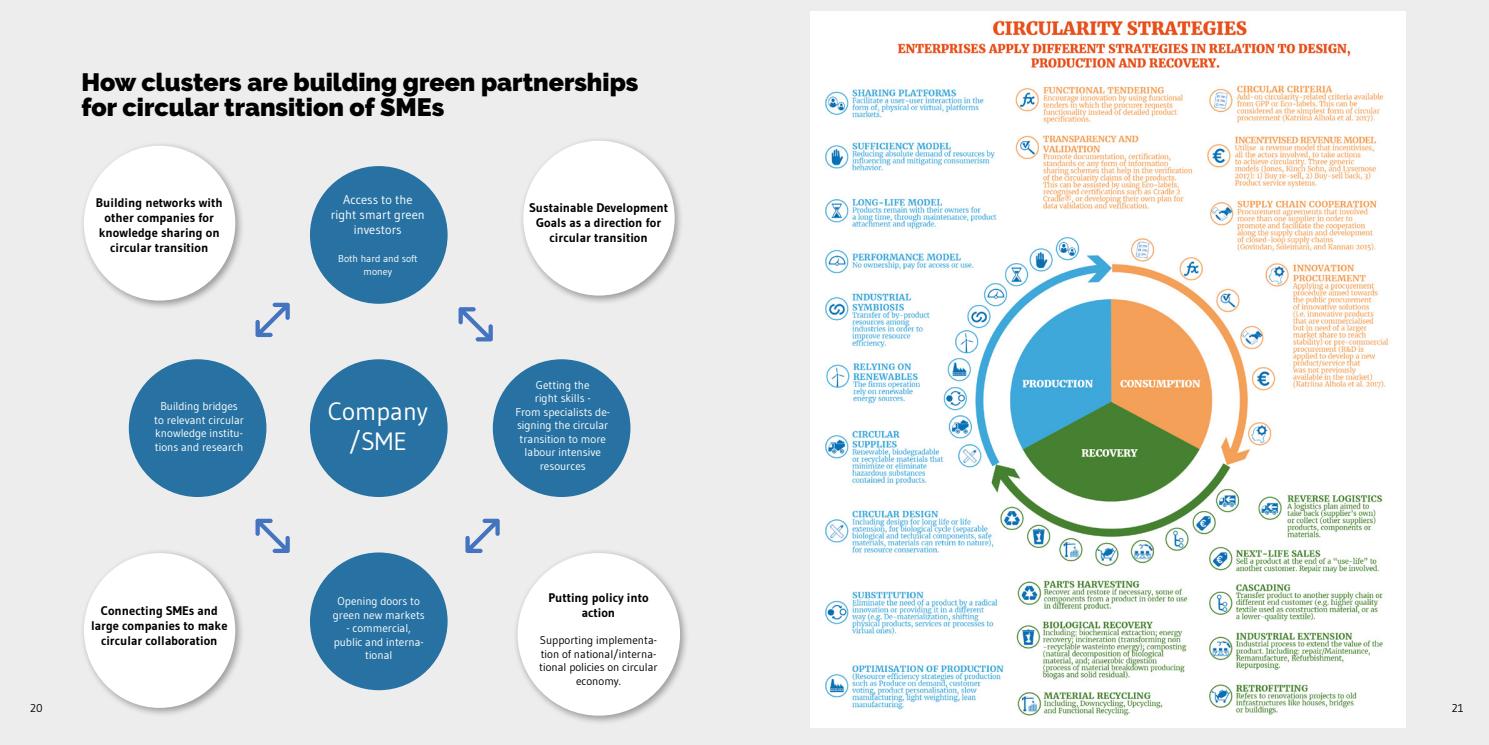
<style>
.page{position:relative;width:1489px;height:745px;background:#fff}
.page>*{position:absolute;margin:0;border:0;box-sizing:border-box;transform-origin:0 0}
.t1{font:900 25px/25px "Raleway";color:#000}
.t2{font:25px/30px "Gudea";color:#fff;text-align:center}
.t3{font:700 12.5px/15px "Gudea";color:#020203;text-align:center}
.t4{font:12.5px/15px "Gudea";color:#fff;text-align:center}
.t5{font:11.25px/13.5px "Gudea";color:#fff;text-align:center}
.t6{font:11.25px/13.5px "Gudea";color:#020203;text-align:center}
.t7{font:11.25px "Gudea";color:#000}
.t8{font:10px/12px "Gudea";color:#fff;text-align:center}
</style>
<div class="page">
<div style="left:0;top:0;width:744px;height:744px;background:#eeeded"></div>
<div style="left:744px;top:0;width:744px;height:744px;background:#eeeded"></div>
<div style="left:310px;top:166px;width:137px;height:137px;background:#2772a2;border-radius:50%"></div>
<div style="left:310px;top:359px;width:137px;height:137px;background:#2772a2;border-radius:50%"></div>
<div style="left:493px;top:359px;width:137px;height:137px;background:#2772a2;border-radius:50%"></div>
<div style="left:513px;top:548px;width:176px;height:176px;background:#000;opacity:.36"></div>
<div style="left:519px;top:554px;width:159px;height:160px;background:#fff;border-radius:50%"></div>
<div style="left:518px;top:136px;width:166px;height:169px;background:#000;opacity:.36"></div>
<div style="left:524px;top:142px;width:149px;height:152px;background:#fff;border-radius:50%"></div>
<div style="left:79px;top:141px;width:166px;height:169px;background:#000;opacity:.36"></div>
<div style="left:85px;top:147px;width:149px;height:152px;background:#fff;border-radius:50%"></div>
<div style="left:79px;top:548px;width:166px;height:168px;background:#000;opacity:.36"></div>
<div style="left:85px;top:554px;width:149px;height:152px;background:#fff;border-radius:50%"></div>
<div style="left:129px;top:359px;width:137px;height:137px;background:#2772a2;border-radius:50%"></div>
<div style="left:310px;top:552px;width:137px;height:137px;background:#2772a2;border-radius:50%"></div>
<svg style="left:458px;top:307px;width:35px;height:34px"></svg>
<svg style="left:465px;top:518px;width:34px;height:34px"></svg>
<svg style="left:255px;top:518px;width:35px;height:34px"></svg>
<svg style="left:255px;top:302px;width:35px;height:35px"></svg>
<img style="left:810px;top:12px;width:595px;height:714px">
<h1 class="t1" style="left:81px;top:70px;width:558px">How clusters are building green partnerships for circular transition of SMEs</h1>
<p class="t3" style="left:96px;top:195px;width:128px">Building networks with other companies for knowledge sharing on circular transition</p>
<p class="t5" style="left:154px;top:399px;width:91px">Building bridges to relevant circular knowledge institu&shy;tions and research</p>
<p class="t3" style="left:91px;top:602px;width:138px">Connecting SMEs and large companies to make circular collaboration</p>
<p class="t4" style="left:331px;top:191px;width:95px">Access to the right smart green investors</p>
<p class="t8" style="left:338px;top:253px;width:81px">Both hard and soft money</p>
<h1 class="t2" style="left:328px;top:395px;width:102px">Company /SME</h1>
<p class="t5" style="left:333px;top:594px;width:94px">Opening doors to green new markets</p>
<p class="t5" style="left:334px;top:621px;width:92px">- commercial, public and interna&shy;tional</p>
<p class="t3" style="left:529px;top:200px;width:141px">Sustainable Development<br>Goals as a direction for circular transition</p>
<p class="t5" style="left:515px;top:378px;width:96px">Getting the<br>right skills -<br>From specialists de&shy;signing the circular transition to more labour intensive resources</p>
<p class="t3" style="left:548px;top:589px;width:102px">Putting policy into action</p>
<p class="t6" style="left:539px;top:632px;width:120px">Supporting implementa&shy;tion of national/interna&shy;tional policies on circular economy.</p>
<p class="t7" style="left:30px;top:700px;width:14px">20</p>
<p class="t7" style="left:1451px;top:700px;width:13px">21</p>
</div>
